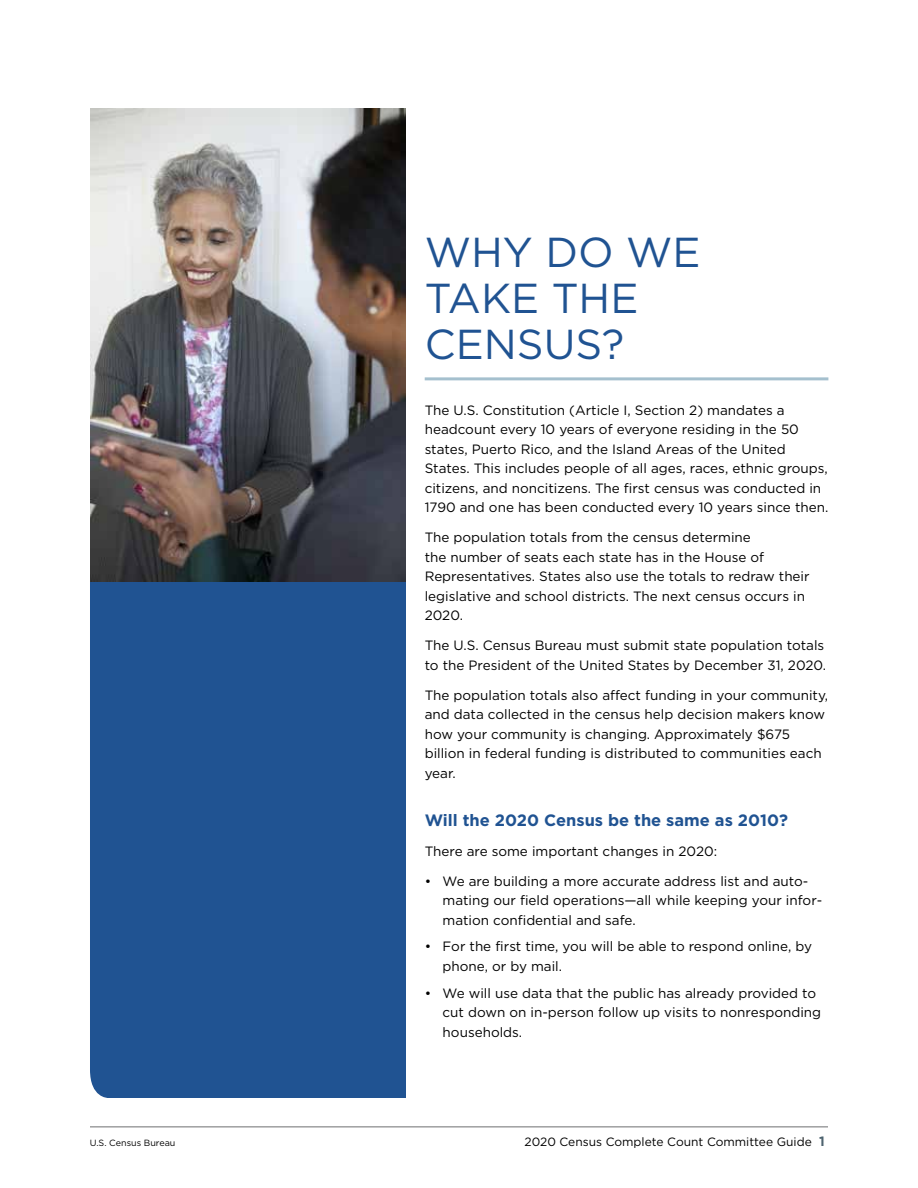
<style>
.page{position:relative;width:918px;height:1188px;background:#fff}
.page>*{position:absolute;margin:0;border:0;box-sizing:border-box;transform-origin:0 0}
.t1{font:41.85px/46.3px "Gotham";color:#205392}
.t2{font:700 16.5px "Gotham";color:#205392}
.t3{font:13.5px/19.5px "Gotham";color:#000}
.t4{font:12px "Gotham";color:#000}
.t5{font:9px "Gotham";color:#000}
.s1{font-weight:700;font-size:13.5px;color:#4d636f}
</style>
<div class="page">
<hr style="left:90px;top:1126px;width:738px;height:1px;background:#6d6e71">
<hr style="left:425px;top:377px;width:403px;height:3px;background:#a5c0ce">
<div style="left:90px;top:582px;width:316px;height:516px;background:#205392"></div>
<img style="left:90px;top:108px;width:316px;height:474px">
<h1 class="t1" style="left:425px;top:228px;width:277px">WHY DO WE<br>TAKE THE<br>CENSUS?</h1>
<p class="t3" style="left:425px;top:400px;width:405px">The U.S. Constitution (Article I, Section 2) mandates a headcount every 10 years of everyone residing in the 50 states, Puerto Rico, and the Island Areas of the United States. This includes people of all ages, races, ethnic groups, citizens, and noncitizens. The first census was conducted in 1790 and one has been conducted every 10 years since then.</p>
<p class="t3" style="left:425px;top:527px;width:386px">The population totals from the census determine<br>the number of seats each state has in the House of Representatives. States also use the totals to redraw their legislative and school districts. The next census occurs in 2020.</p>
<p class="t3" style="left:425px;top:635px;width:403px">The U.S. Census Bureau must submit state population totals to the President of the United States by December 31, 2020.</p>
<p class="t3" style="left:425px;top:685px;width:405px">The population totals also affect funding in your community, and data collected in the census help decision makers know how your community is changing. Approximately $675 billion in federal funding is distributed to communities each year.</p>
<p class="t2" style="left:425px;top:809px;width:365px">Will the 2020 Census be the same as 2010?</p>
<p class="t3" style="left:425px;top:841px;width:294px">There are some important changes in 2020:</p>
<p class="t3" style="left:443px;top:871px;width:381px;text-indent:-18px">• We are building a more accurate address list and auto&shy;mating our field operations—all while keeping your infor&shy;mation confidential and safe.</p>
<p class="t3" style="left:443px;top:937px;width:371px;text-indent:-18px">• For the first time, you will be able to respond online, by phone, or by mail.</p>
<p class="t3" style="left:443px;top:983px;width:380px;text-indent:-18px">• We will use data that the public has already provided to cut down on in-person follow up visits to nonresponding households.</p>
<p class="t5" style="left:90px;top:1137px;width:87px">U.S. Census Bureau</p>
<p class="t4" style="left:525px;top:1134px;width:302px">2020 Census Complete Count Committee Guide <span class="s1">1</span></p>
</div>
